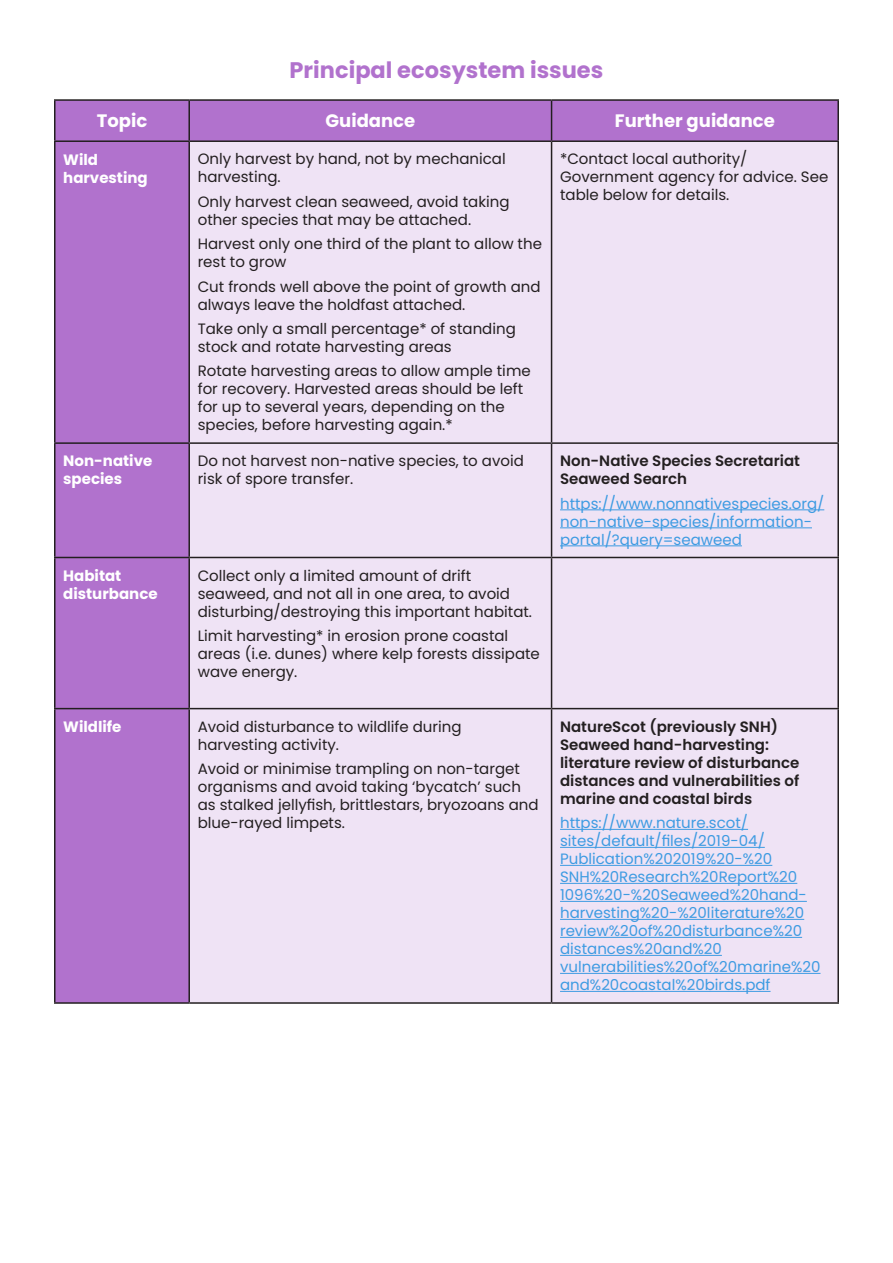
<style>
.page{position:relative;width:893px;height:1263px;background:#fff}
.page>*{position:absolute;margin:0;border:0;box-sizing:border-box;transform-origin:0 0}
.Heading{font:700 22.5px "Poppins";color:#b172cd}
.t1{font:700 18px "Poppins";color:#fff}
.t2{font:15px/18px "Poppins";color:#231f20}
.t3{font:15px/18px "Poppins";color:#3d9be2}
.t4{font:600 15px/18px "Poppins";color:#231f20}
.t5{font:700 15px/18px "Poppins";color:#fff}
</style>
<div class="page">
<div style="left:56px;top:101px;width:781px;height:901px;background:#b172cd"></div>
<div style="left:190px;top:142px;width:647px;height:860px;background:#efe3f5"></div>
<hr style="left:54px;top:99px;width:135px;height:2px;background:#231f20">
<hr style="left:54px;top:101px;width:2px;height:39px;background:#231f20">
<hr style="left:189px;top:99px;width:363px;height:2px;background:#231f20">
<hr style="left:188px;top:101px;width:2px;height:39px;background:#231f20">
<hr style="left:552px;top:99px;width:287px;height:2px;background:#231f20">
<hr style="left:551px;top:101px;width:1px;height:39px;background:#231f20">
<hr style="left:837px;top:101px;width:2px;height:39px;background:#231f20">
<hr style="left:54px;top:140px;width:135px;height:2px;background:#231f20">
<hr style="left:54px;top:142px;width:2px;height:300px;background:#231f20">
<hr style="left:189px;top:140px;width:363px;height:2px;background:#231f20">
<hr style="left:188px;top:142px;width:2px;height:300px;background:#231f20">
<hr style="left:552px;top:140px;width:287px;height:2px;background:#231f20">
<hr style="left:551px;top:142px;width:1px;height:300px;background:#231f20">
<hr style="left:837px;top:142px;width:2px;height:300px;background:#231f20">
<hr style="left:54px;top:442px;width:135px;height:2px;background:#231f20">
<hr style="left:54px;top:444px;width:2px;height:113px;background:#231f20">
<hr style="left:189px;top:442px;width:363px;height:2px;background:#231f20">
<hr style="left:188px;top:444px;width:2px;height:113px;background:#231f20">
<hr style="left:552px;top:442px;width:287px;height:2px;background:#231f20">
<hr style="left:551px;top:444px;width:1px;height:113px;background:#231f20">
<hr style="left:837px;top:444px;width:2px;height:113px;background:#231f20">
<hr style="left:54px;top:557px;width:135px;height:1px;background:#231f20">
<hr style="left:54px;top:558px;width:2px;height:150px;background:#231f20">
<hr style="left:189px;top:557px;width:363px;height:1px;background:#231f20">
<hr style="left:188px;top:558px;width:2px;height:150px;background:#231f20">
<hr style="left:552px;top:557px;width:287px;height:1px;background:#231f20">
<hr style="left:551px;top:558px;width:1px;height:150px;background:#231f20">
<hr style="left:837px;top:558px;width:2px;height:150px;background:#231f20">
<hr style="left:54px;top:708px;width:135px;height:1px;background:#231f20">
<hr style="left:54px;top:709px;width:2px;height:293px;background:#231f20">
<hr style="left:189px;top:708px;width:363px;height:1px;background:#231f20">
<hr style="left:188px;top:709px;width:2px;height:293px;background:#231f20">
<hr style="left:552px;top:708px;width:287px;height:1px;background:#231f20">
<hr style="left:551px;top:709px;width:1px;height:293px;background:#231f20">
<hr style="left:837px;top:709px;width:2px;height:293px;background:#231f20">
<hr style="left:54px;top:1002px;width:135px;height:2px;background:#231f20">
<hr style="left:189px;top:1002px;width:363px;height:2px;background:#231f20">
<hr style="left:552px;top:1002px;width:287px;height:2px;background:#231f20">
<hr style="left:560px;top:509px;width:264px;height:1px;background:#3d9be2">
<hr style="left:560px;top:527px;width:252px;height:1px;background:#3d9be2">
<hr style="left:560px;top:545px;width:182px;height:1px;background:#3d9be2">
<hr style="left:560px;top:829px;width:188px;height:1px;background:#3d9be2">
<hr style="left:560px;top:847px;width:205px;height:1px;background:#3d9be2">
<hr style="left:560px;top:865px;width:212px;height:1px;background:#3d9be2">
<hr style="left:560px;top:883px;width:237px;height:1px;background:#3d9be2">
<hr style="left:560px;top:901px;width:247px;height:1px;background:#3d9be2">
<hr style="left:560px;top:919px;width:244px;height:1px;background:#3d9be2">
<hr style="left:560px;top:937px;width:242px;height:1px;background:#3d9be2">
<hr style="left:560px;top:955px;width:162px;height:1px;background:#3d9be2">
<hr style="left:560px;top:973px;width:260px;height:1px;background:#3d9be2">
<hr style="left:560px;top:991px;width:210px;height:1px;background:#3d9be2">
<p class="Heading" style="left:290px;top:57px;width:315px">Principal ecosystem issues</p>
<p class="t1" style="left:97px;top:110px;width:52px">Topic</p>
<p class="t1" style="left:326px;top:110px;width:91px">Guidance</p>
<p class="t1" style="left:615px;top:110px;width:161px">Further guidance</p>
<p class="t5" style="left:63px;top:150px;width:86px">Wild harvesting</p>
<p class="t2" style="left:198px;top:150px;width:309px">Only harvest by hand, not by mechanical harvesting.</p>
<p class="t2" style="left:198px;top:193px;width:313px">Only harvest clean seaweed, avoid taking other species that may be attached.</p>
<p class="t2" style="left:198px;top:235px;width:346px">Harvest only one third of the plant to allow the rest to grow</p>
<p class="t2" style="left:198px;top:277px;width:344px">Cut fronds well above the point of growth and always leave the holdfast attached.</p>
<p class="t2" style="left:198px;top:320px;width:320px">Take only a small percentage* of standing stock and rotate harvesting areas</p>
<p class="t2" style="left:198px;top:362px;width:334px">Rotate harvesting areas to allow ample time for recovery. Harvested areas should be left for up to several years, depending on the species, before harvesting again.*</p>
<p class="t2" style="left:560px;top:150px;width:270px">*Contact local authority/<br>Government agency for advice. See table below for details.</p>
<p class="t5" style="left:63px;top:452px;width:91px">Non-native species</p>
<p class="t2" style="left:198px;top:452px;width:328px">Do not harvest non-native species, to avoid risk of spore transfer.</p>
<p class="t4" style="left:560px;top:452px;width:241px">Non-Native Species Secretariat<br>Seaweed Search</p>
<p class="t3" style="left:560px;top:494px;width:266px">https://www.nonnativespecies.org/ non-native-species/information&shy;portal/?query=seaweed</p>
<p class="t5" style="left:63px;top:567px;width:96px">Habitat disturbance</p>
<p class="t2" style="left:198px;top:566px;width:336px">Collect only a limited amount of drift seaweed, and not all in one area, to avoid disturbing/destroying this important habitat.</p>
<p class="t2" style="left:198px;top:627px;width:344px">Limit harvesting* in erosion prone coastal areas (i.e. dunes) where kelp forests dissipate wave energy.</p>
<p class="t5" style="left:63px;top:718px;width:60px">Wildlife</p>
<p class="t2" style="left:198px;top:718px;width:265px">Avoid disturbance to wildlife during harvesting activity.</p>
<p class="t2" style="left:198px;top:760px;width:342px">Avoid or minimise trampling on non-target organisms and avoid taking ‘bycatch’ such as stalked jellyfish, brittlestars, bryozoans and blue-rayed limpets.</p>
<p class="t4" style="left:560px;top:718px;width:241px">NatureScot (previously SNH)<br>Seaweed hand-harvesting: literature review of disturbance distances and vulnerabilities of marine and coastal birds</p>
<p class="t3" style="left:560px;top:814px;width:262px">https://www.nature.scot/ sites/default/files/2019-04/<br>Publication%202019%20-%20<br>SNH%20Research%20Report%20<br>1096%20-%20Seaweed%20hand&shy;harvesting%20-%20literature%20 review%20of%20disturbance%20 distances%20and%20 vulnerabilities%20of%20marine%20 and%20coastal%20birds.pdf</p>
</div>
